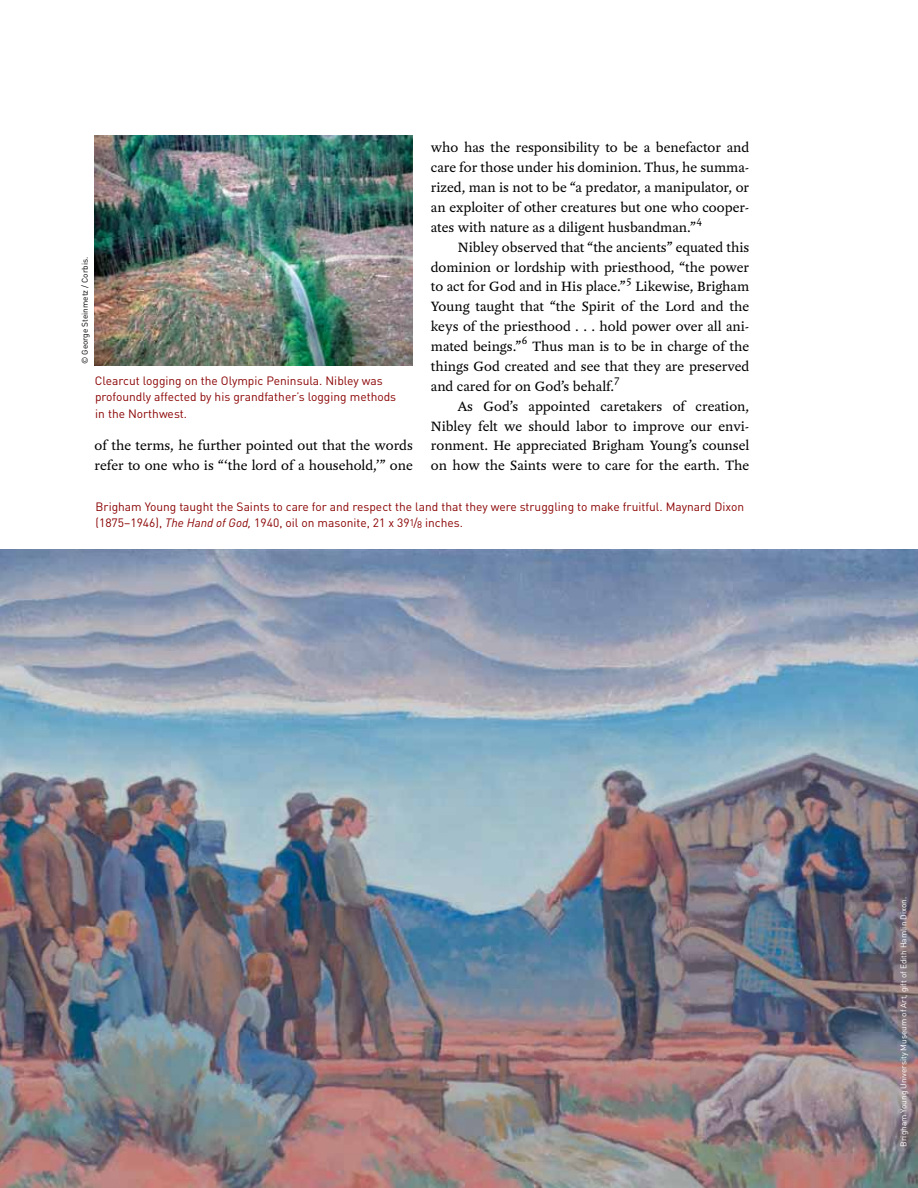
<style>
.page{position:relative;width:918px;height:1188px;background:#fff}
.page>*{position:absolute;margin:0;border:0;box-sizing:border-box;transform-origin:0 0}
.t1{font:14.7px/20px "Yoga Pro";color:#000;text-align:justify}
.t2{font:12px/16.5px "DIN";color:#8b0304}
.t3{font:11.7px "Yoga Pro";color:#000}
.t4{font:8.25px "DIN";color:#fff}
.t5{font:8.25px "DIN";color:#000}
.s1{font-style:italic}
.s2{font-size:9.6px}
</style>
<div class="page">
<img style="left:94px;top:135px;width:319px;height:230px">
<img style="left:0;top:550px;width:918px;height:638px">
<p class="t5" style="left:80px;top:364px;width:109px;rotate:-90deg">© George Steinmetz / Corbis.</p>
<p class="t2" style="left:95px;top:372px;width:303px">Clearcut logging on the Olympic Peninsula. Nibley was profoundly affected by his grandfather’s logging methods in the Northwest.</p>
<p class="t1" style="left:94px;top:436px;width:320px">of the terms, he further pointed out that the words refer to one who is “‘the lord of a household,’” one</p>
<p class="t1" style="left:431px;top:138px;width:320px">who has the responsibility to be a benefactor and care for those under his dominion. Thus, he summa&shy;rized, man is not to be “a predator, a manipulator, or an exploiter of other creatures but one who cooper&shy;ates with nature as a diligent husbandman.”</p>
<p class="t3" style="left:696px;top:214px;width:7px">4</p>
<p class="t1" style="left:431px;top:238px;width:320px;text-indent:27px">Nibley observed that “the ancients” equated this dominion or lordship with priesthood, “the power to act for God and in His place.”</p>
<p class="t3" style="left:626px;top:274px;width:7px">5</p>
<p class="t1" style="left:431px;top:277px;width:320px;text-indent:205px">Likewise, Brigham Young taught that “the Spirit of the Lord and the keys of the priesthood . . . hold power over all ani&shy;mated beings.”</p>
<p class="t3" style="left:522px;top:333px;width:7px">6</p>
<p class="t1" style="left:431px;top:337px;width:320px;text-indent:101px">Thus man is to be in charge of the things God created and see that they are preserved and cared for on God’s behalf.</p>
<p class="t3" style="left:614px;top:373px;width:7px">7</p>
<p class="t1" style="left:431px;top:397px;width:320px;text-indent:27px">As God’s appointed caretakers of creation, Nibley felt we should labor to improve our envi&shy;ronment. He appreciated Brigham Young’s counsel on how the Saints were to care for the earth. The</p>
<p class="t2" style="left:96px;top:498px;width:650px">Brigham Young taught the Saints to care for and respect the land that they were struggling to make fruitful. Maynard Dixon (1875–1946), <span class="s1">The Hand of God,</span> 1940, oil on masonite, 21 x 39<span class="s2">1</span>/<span class="s2">8</span> inches.</p>
<p class="t4" style="left:898px;top:1147px;width:251px;rotate:-90deg">Brigham Young University Museum of Art, gift of Edith Hamlin Dixon.</p>
</div>
